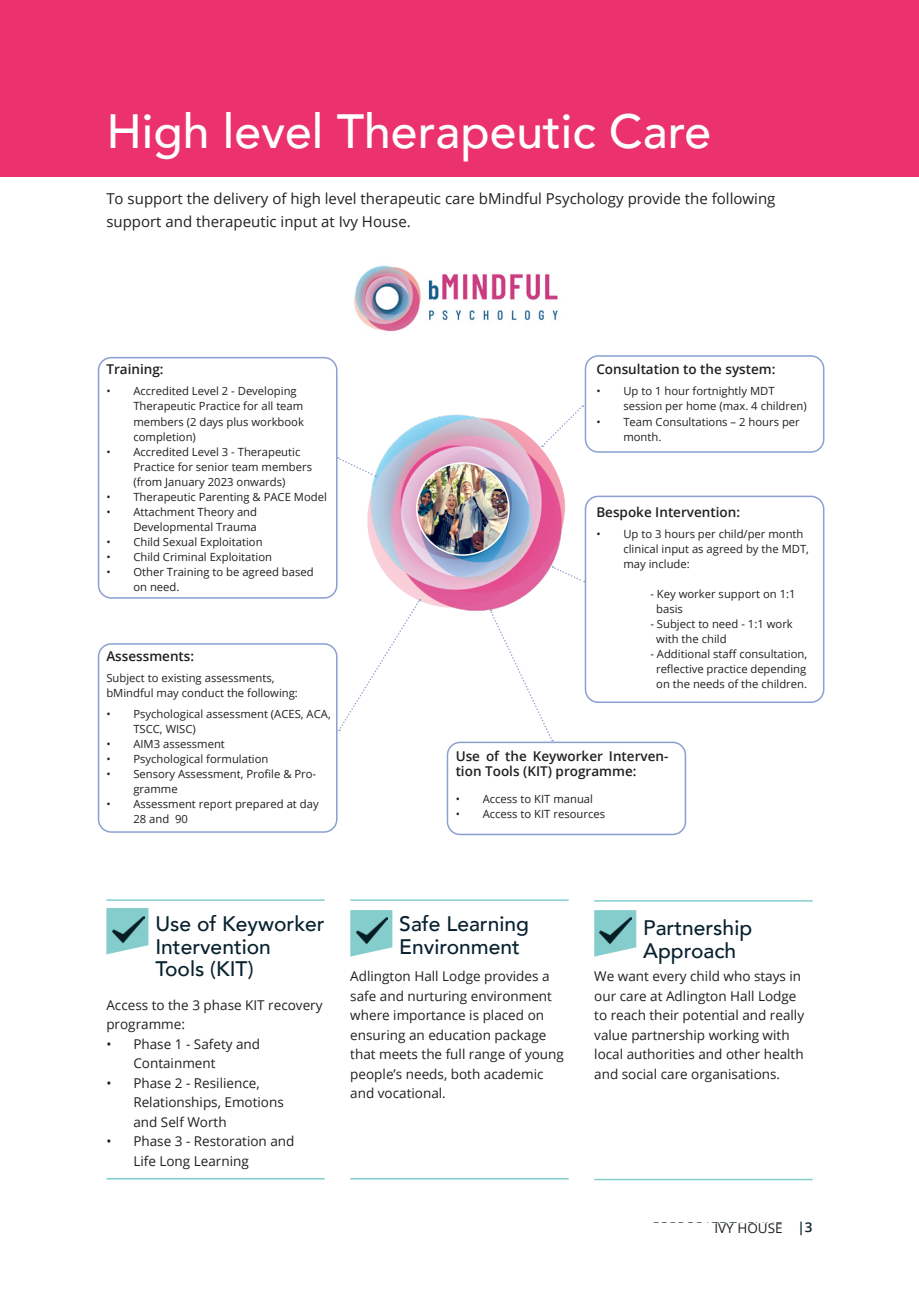
<style>
.page{position:relative;width:919px;height:1289px;background:#fff}
.page>*{position:absolute;margin:0;border:0;box-sizing:border-box;transform-origin:0 0}
.title_1{font:500 48px "Avenir";color:#fff}
.title_4{font:500 21px/22.5px "Avenir";color:#08212e}
.body_text{font:15px "Open Sans";color:#231f20}
.body_text-2{font:13.5px/19.5px "Open Sans";color:#231f20}
.body_text-3{font:600 13.5px/15px "Open Sans";color:#231f20}
.t1{font:300 13.5px "Open Sans";color:#08212e}
.body_text-4{font:11.25px/15px "Open Sans";color:#231f20}
.s1{font-weight:600;color:#08212e}
</style>
<div class="page">
<div style="left:0;top:0;width:918px;height:177px;background:#ec326c"></div>
<hr style="left:106px;top:1177px;width:219px;height:2px;background:#85cdcd">
<hr style="left:350px;top:1177px;width:218px;height:2px;background:#85cdcd">
<hr style="left:594px;top:1178px;width:218px;height:2px;background:#85cdcd">
<svg style="left:106px;top:908px;width:42px;height:46px"></svg>
<svg style="left:350px;top:910px;width:42px;height:46px"></svg>
<svg style="left:594px;top:910px;width:42px;height:46px"></svg>
<img style="left:599px;top:914px;width:32px;height:32px">
<img style="left:356px;top:914px;width:31px;height:32px">
<img style="left:112px;top:913px;width:32px;height:32px">
<div style="left:584px;top:355px;width:240px;height:98px;border:2px solid #8b9fd0;border-radius:13px"></div>
<div style="left:584px;top:495px;width:240px;height:208px;border:2px solid #8b9fd0;border-radius:13px"></div>
<hr style="left:106px;top:899px;width:219px;height:1px;background:#85cdcd">
<hr style="left:350px;top:899px;width:218px;height:1px;background:#85cdcd">
<hr style="left:594px;top:900px;width:218px;height:1px;background:#85cdcd">
<img style="left:354px;top:265px;width:204px;height:67px">
<img style="left:367px;top:414px;width:199px;height:197px">
<img style="left:417px;top:463px;width:92px;height:92px;border-radius:46px">
<div style="left:416px;top:462px;width:93px;height:94px;border:2px solid #fff;border-radius:50%"></div>
<div style="left:98px;top:357px;width:239px;height:241px;border:2px solid #8b9fd0;border-radius:13px"></div>
<div style="left:98px;top:643px;width:239px;height:189px;border:2px solid #8b9fd0;border-radius:13px"></div>
<div style="left:446px;top:741px;width:240px;height:94px;border:2px solid #8b9fd0;border-radius:13px"></div>
<svg style="left:337px;top:457px;width:39px;height:20px"></svg>
<svg style="left:552px;top:566px;width:33px;height:17px"></svg>
<svg style="left:338px;top:599px;width:83px;height:132px"></svg>
<svg style="left:541px;top:405px;width:42px;height:42px"></svg>
<svg style="left:489px;top:609px;width:64px;height:132px"></svg>
<p class="title_1" style="left:106px;top:89px;width:606px">High level Therapeutic Care</p>
<p class="body_text" style="left:106px;top:188px;width:670px">To support the delivery of high level therapeutic care bMindful Psychology provide the following</p>
<p class="body_text" style="left:106px;top:211px;width:306px">support and therapeutic input at Ivy House.</p>
<p class="body_text-3" style="left:106px;top:362px;width:59px">Training:</p>
<p class="body_text-4" style="left:133px;top:383px;width:172px;text-indent:-27px">• Accredited Level 2 - Developing<br>Therapeutic Practice for all team members (2 days plus workbook completion)</p>
<p class="body_text-4" style="left:133px;top:443px;width:180px;text-indent:-27px">• Accredited Level 3 - Therapeutic<br>Practice for senior team members (from January 2023 onwards)</p>
<p class="body_text-4" style="left:106px;top:488px;width:222px">• Therapeutic Parenting &amp; PACE Model</p>
<p class="body_text-4" style="left:106px;top:503px;width:152px;text-align:right">• Attachment Theory and<br>Developmental Trauma</p>
<p class="body_text-4" style="left:106px;top:533px;width:158px">• Child Sexual Exploitation</p>
<p class="body_text-4" style="left:106px;top:548px;width:167px">• Child Criminal Exploitation</p>
<p class="body_text-4" style="left:133px;top:563px;width:182px;text-indent:-27px">• Other Training to be agreed based on need.</p>
<p class="body_text-3" style="left:106px;top:648px;width:89px">Assessments:</p>
<p class="body_text-4" style="left:106px;top:670px;width:170px">Subject to existing assessments,</p>
<p class="body_text-4" style="left:106px;top:685px;width:193px">bMindful may conduct the following:</p>
<p class="body_text-4" style="left:133px;top:706px;width:199px;text-indent:-27px">• Psychological assessment (ACES, ACA,<br>TSCC, WISC)</p>
<p class="body_text-4" style="left:106px;top:736px;width:120px">• AIM3 assessment</p>
<p class="body_text-4" style="left:106px;top:751px;width:164px">• Psychological formulation</p>
<p class="body_text-4" style="left:133px;top:766px;width:184px;text-indent:-27px">• Sensory Assessment, Profile &amp; Pro&shy;gramme</p>
<p class="body_text-4" style="left:133px;top:796px;width:187px;text-indent:-27px">• Assessment report prepared at day<br>28 and 90</p>
<p class="body_text-3" style="left:596px;top:362px;width:181px">Consultation to the system:</p>
<p class="body_text-4" style="left:623px;top:383px;width:185px;text-indent:-27px">• Up to 1 hour fortnightly MDT session per home (max. 4 children)</p>
<p class="body_text-4" style="left:623px;top:413px;width:178px;text-indent:-27px">• Team Consultations – 2 hours per month.</p>
<p class="body_text-3" style="left:596px;top:504px;width:145px">Bespoke Intervention:</p>
<p class="body_text-4" style="left:623px;top:526px;width:187px;text-indent:-27px">• Up to 3 hours per child/per month clinical input as agreed by the MDT, may include:</p>
<p class="body_text-4" style="left:656px;top:586px;width:141px;text-indent:-6px">- Key worker support on 1:1 basis</p>
<p class="body_text-4" style="left:656px;top:616px;width:138px;text-indent:-6px">- Subject to need - 1:1 work with the child</p>
<p class="body_text-4" style="left:650px;top:646px;width:158px">- Additional staff consultation,</p>
<p class="body_text-4" style="left:656px;top:661px;width:152px">reflective practice depending on the needs of the children.</p>
<p class="body_text-3" style="left:455px;top:748px;width:214px">Use of the Keyworker Interven&shy;tion Tools (KIT) programme:</p>
<p class="body_text-4" style="left:455px;top:791px;width:139px">• Access to KIT manual</p>
<p class="body_text-4" style="left:455px;top:806px;width:151px">• Access to KIT resources</p>
<p class="title_4" style="left:155px;top:911px;width:171px">Use of Keyworker<br>Intervention<br>Tools (KIT)</p>
<p class="title_4" style="left:399px;top:911px;width:131px">Safe Learning<br>Environment</p>
<p class="title_4" style="left:643px;top:915px;width:110px">Partnership</p>
<p class="title_4" style="left:643px;top:938px;width:95px">Approach</p>
<p class="body_text-2" style="left:350px;top:966px;width:215px">Adlington Hall Lodge provides a safe and nurturing environment where importance is placed on ensuring an education package that meets the full range of young people’s needs, both academic and vocational.</p>
<p class="body_text-2" style="left:594px;top:966px;width:211px">We want every child who stays in our care at Adlington Hall Lodge to reach their potential and really value partnership working with local authorities and other health and social care organisations.</p>
<p class="body_text-2" style="left:106px;top:994px;width:218px">Access to the 3 phase KIT recovery programme:</p>
<p class="body_text-2" style="left:133px;top:1033px;width:128px;text-indent:-27px">• Phase 1 - Safety and<br>Containment</p>
<p class="body_text-2" style="left:133px;top:1072px;width:152px;text-indent:-27px">• Phase 2 - Resilience,<br>Relationships, Emotions and Self Worth</p>
<p class="body_text-2" style="left:133px;top:1131px;width:163px;text-indent:-27px">• Phase 3 - Restoration and<br>Life Long Learning</p>
<p class="body_text-2" style="left:714px;top:1218px;width:100px">IVY HOUSE <span class="s1">|3</span></p>
<p class="t1" style="left:650px;top:1218px;width:126px">CORPORATE TAGLIN</p>
</div>
